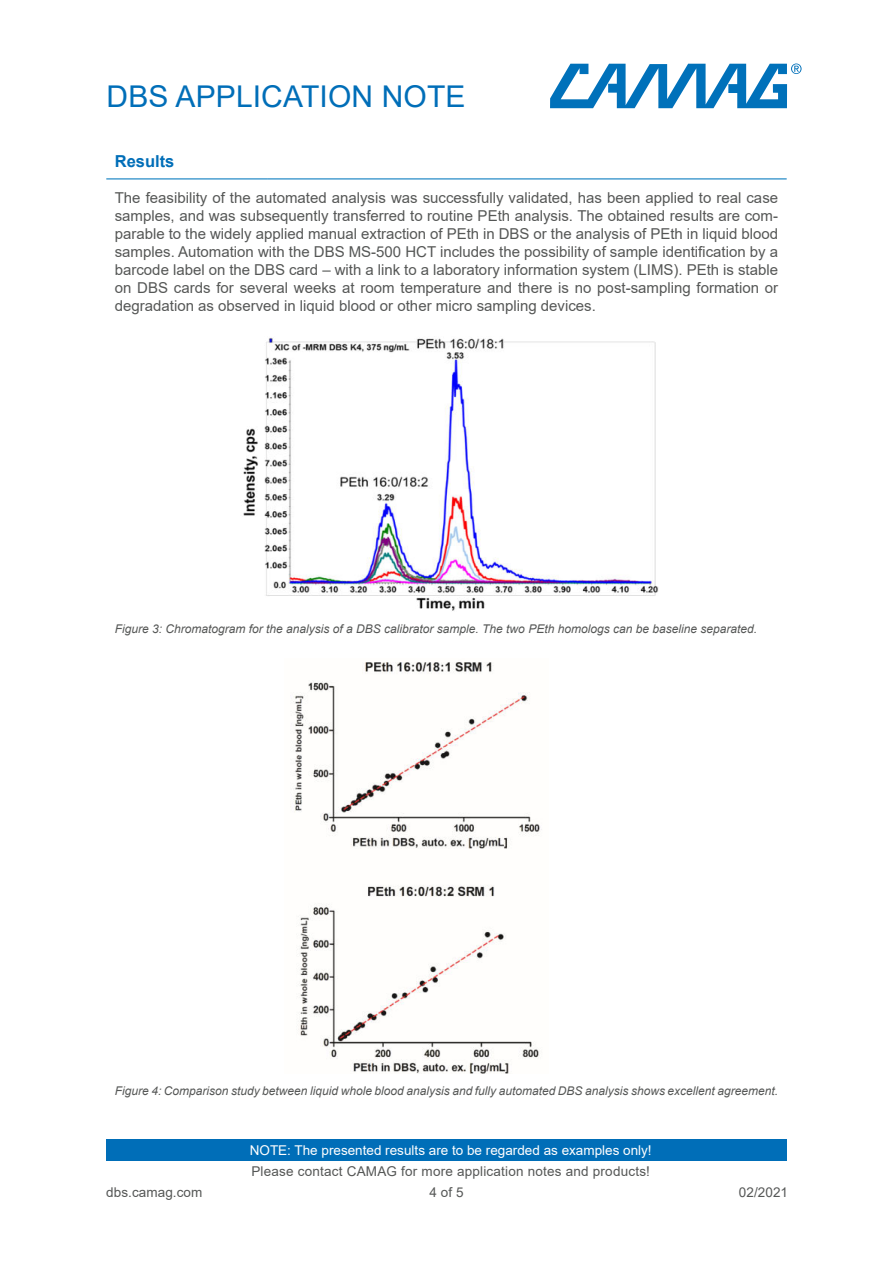
<style>
.page{position:relative;width:893px;height:1263px;background:#fff}
.page>*{position:absolute;margin:0;border:0;box-sizing:border-box;transform-origin:0 0}
.t1{font:30px "Arial";letter-spacing:.005em;color:#006eb8}
.t2{font:700 16.5px "Arial";color:#006eb8}
.t3{font:15px/18px "Arial";color:#555756;text-align:justify}
.t4{font:13.5px "Arial";letter-spacing:.015em;color:#555756}
.t5{font:13.5px "Arial";color:#fff}
.t6{font:italic 12px "Arial";color:#555756}
</style>
<div class="page">
<svg style="left:550px;top:64px;width:251px;height:44px"></svg>
<div style="left:106px;top:1140px;width:681px;height:21px;background:#006eb8"></div>
<hr style="left:106px;top:178px;width:162px;height:1px;background:#0077bd">
<hr style="left:268px;top:178px;width:519px;height:1px;background:#0077bd">
<img style="left:243px;top:338px;width:415px;height:273px">
<img style="left:290px;top:662px;width:252px;height:411px">
<h1 class="t1" style="left:107px;top:85px;width:361px">DBS APPLICATION NOTE</h1>
<p class="t2" style="left:115px;top:155px;width:61px">Results</p>
<p class="t3" style="left:115px;top:190px;width:665px">The feasibility of the automated analysis was successfully validated, has been applied to real case samples, and was subsequently transferred to routine PEth analysis. The obtained results are com&shy;parable to the widely applied manual extraction of PEth in DBS or the analysis of PEth in liquid blood samples. Automation with the DBS MS-500 HCT includes the possibility of sample identification by a barcode label on the DBS card – with a link to a laboratory information system (LIMS). PEth is stable on DBS cards for several weeks at room temperature and there is no post-sampling formation or degradation as observed in liquid blood or other micro sampling devices.</p>
<p class="t6" style="left:115px;top:624px;width:644px">Figure 3: Chromatogram for the analysis of a DBS calibrator sample. The two PEth homologs can be baseline separated.</p>
<p class="t6" style="left:115px;top:1086px;width:665px">Figure 4: Comparison study between liquid whole blood analysis and fully automated DBS analysis shows excellent agreement.</p>
<p class="t5" style="left:250px;top:1145px;width:403px">NOTE: The presented results are to be regarded as examples only!</p>
<p class="t4" style="left:251px;top:1167px;width:400px">Please contact CAMAG for more application notes and products!</p>
<p class="t4" style="left:106px;top:1187px;width:98px">dbs.camag.com</p>
<p class="t4" style="left:429px;top:1183px;width:36px">4 of 5</p>
<p class="t4" style="left:739px;top:1187px;width:51px">02/2021</p>
</div>
